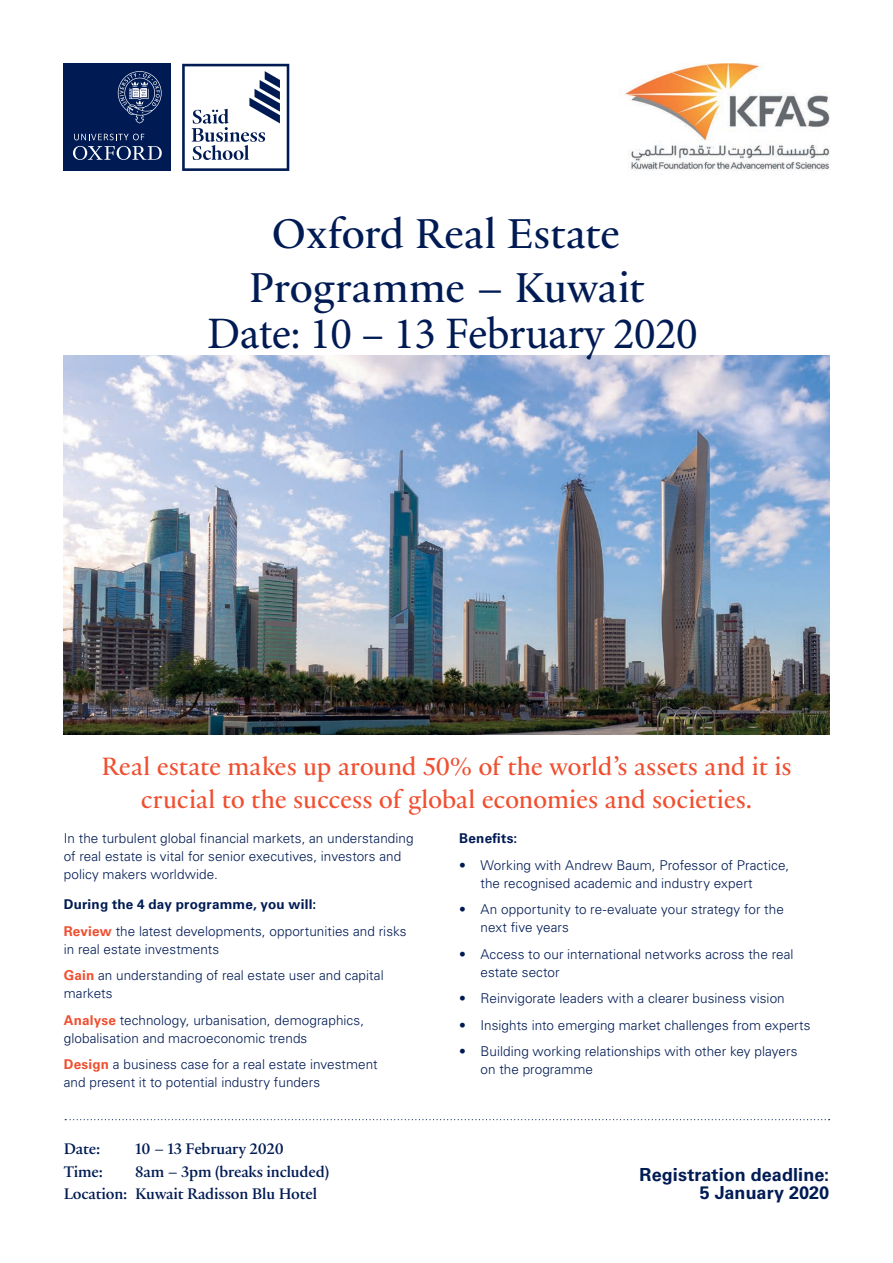
<style>
.page{position:relative;width:893px;height:1263px;background:#fff}
.page>*{position:absolute;margin:0;border:0;box-sizing:border-box;transform-origin:0 0}
.t1{font:45px/54px "Practice";color:#001b54;text-align:center}
.t2{font:45px "Minion Pro";letter-spacing:-.015em;color:#001b54}
.t3{font:27px/33px "Practice";letter-spacing:-.005em;color:#f04f30;text-align:center}
.t4{font:700 18px/18px "Univers LT Std";letter-spacing:.005em;color:#001b54;text-align:right}
.t5{font:600 16.5px/22.2px "Practice";letter-spacing:-.01em;color:#001b54}
.t6{font:300 13.5px/18px "Univers LT Std";letter-spacing:.005em;color:#001b54}
.t7{font:700 13.5px "Univers LT Std";letter-spacing:.02em;color:#001b54}
.s1{font-weight:700}
.s2{font-weight:700;color:#f04f30}
</style>
<div class="page">
<div style="left:64px;top:64px;width:107px;height:107px;background:#001b54"></div>
<svg style="left:73px;top:146px;width:89px;height:14px"></svg>
<svg style="left:74px;top:134px;width:70px;height:6px"></svg>
<svg style="left:118px;top:71px;width:44px;height:52px"></svg>
<svg style="left:182px;top:64px;width:107px;height:107px"></svg>
<img style="left:64px;top:356px;width:765px;height:379px">
<img style="left:619px;top:64px;width:210px;height:107px">
<svg style="left:65px;top:1119px;width:765px;height:1px"></svg>
<h1 class="t1" style="left:249px;top:206px;width:398px">Oxford Real Estate<br>Programme – Kuwait</h1>
<h1 class="t2" style="left:207px;top:303px;width:492px">Date: 10 – 13 February 2020</h1>
<h2 class="t3" style="left:101px;top:749px;width:692px">Real estate makes up around 50% of the world’s assets and it is crucial to the success of global economies and societies.</h2>
<p class="t6" style="left:64px;top:829px;width:351px">In the turbulent global financial markets, an understanding of real estate is vital for senior executives, investors and policy makers worldwide.</p>
<p class="t6" style="left:64px;top:891px;width:344px;line-height:26.5px"><span class="s1">During the 4 day programme, you will:<br></span><span class="s2">Review</span> the latest developments, opportunities and risks</p>
<p class="t6" style="left:64px;top:935px;width:321px;line-height:26.5px">in real estate investments<br><span class="s2">Gain</span> an understanding of real estate user and capital</p>
<p class="t6" style="left:64px;top:980px;width:302px;line-height:26.5px">markets<br><span class="s2">Analyse</span> technology, urbanisation, demographics,</p>
<p class="t6" style="left:64px;top:1024px;width:315px;line-height:26.5px">globalisation and macroeconomic trends<br><span class="s2">Design</span> a business case for a real estate investment</p>
<p class="t6" style="left:64px;top:1073px;width:258px">and present it to potential industry funders</p>
<p class="t7" style="left:459px;top:830px;width:60px">Benefits:</p>
<p class="t6" style="left:480px;top:856px;width:310px;text-indent:-21px">• Working with Andrew Baum, Professor of Practice, the recognised academic and industry expert</p>
<p class="t6" style="left:480px;top:900px;width:305px;text-indent:-21px">• An opportunity to re-evaluate your strategy for the next five years</p>
<p class="t6" style="left:480px;top:945px;width:314px;text-indent:-21px">• Access to our international networks across the real estate sector</p>
<p class="t6" style="left:459px;top:989px;width:327px">• Reinvigorate leaders with a clearer business vision</p>
<p class="t6" style="left:459px;top:1016px;width:353px">• Insights into emerging market challenges from experts</p>
<p class="t6" style="left:480px;top:1042px;width:318px;text-indent:-21px">• Building working relationships with other key players on the programme</p>
<p class="t5" style="left:64px;top:1137px;width:38px">Date:</p>
<p class="t5" style="left:135px;top:1137px;width:150px">10 – 13 February 2020</p>
<p class="t5" style="left:64px;top:1159px;width:41px">Time:</p>
<p class="t5" style="left:64px;top:1159px;width:267px;text-indent:71px">8am – 3pm (breaks included)<br>Location: Kuwait Radisson Blu Hotel</p>
<h3 class="t4" style="left:640px;top:1166px;width:191px">Registration deadline:<br>5 January 2020</h3>
</div>
